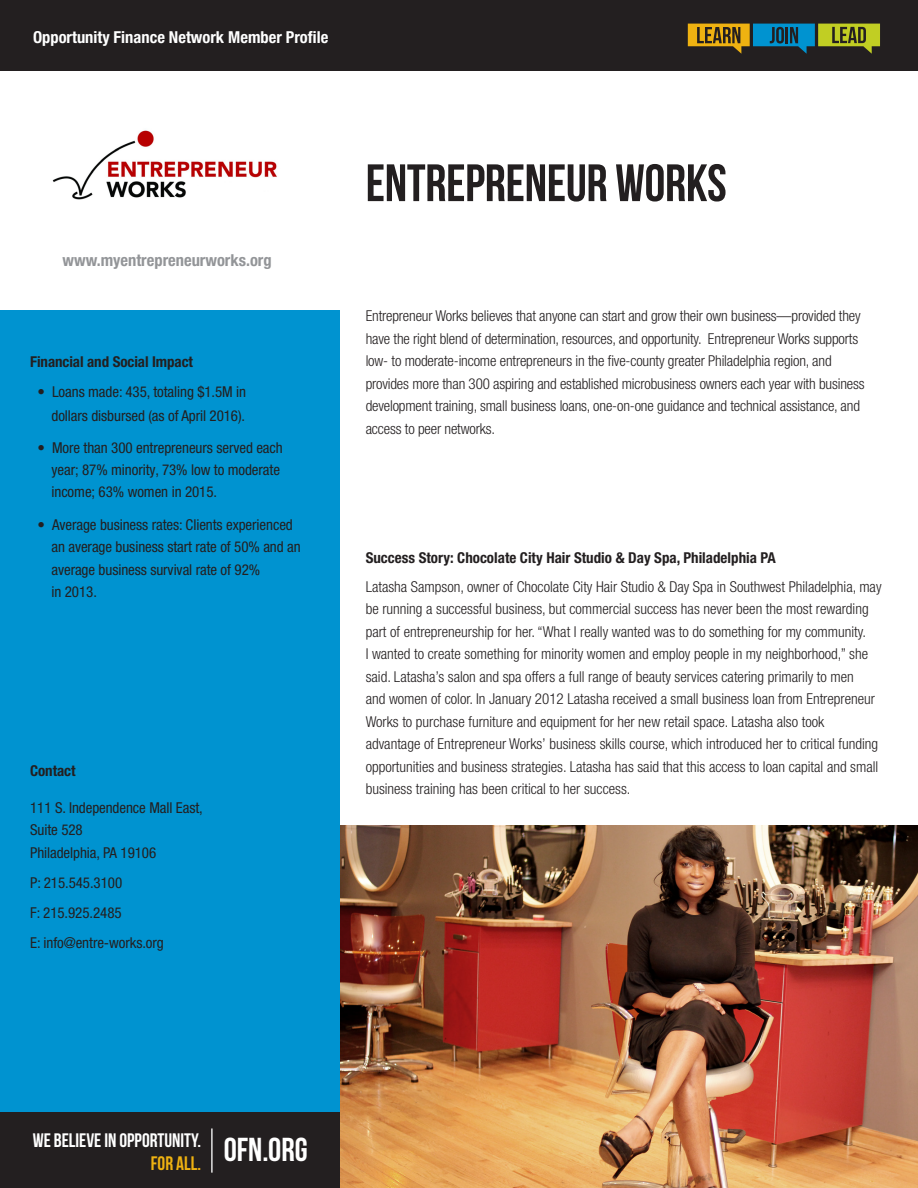
<style>
.page{position:relative;width:918px;height:1188px;background:#fff}
.page>*{position:absolute;margin:0;border:0;box-sizing:border-box;transform-origin:0 0}
.main_headline{font:52.5px "Bebas Neue";letter-spacing:-.005em;color:#231f20}
.t1{font:33.15px "Bebas Neue";color:#fff}
.t2{font:19.5px "Bebas Neue";color:#fff}
.t3{font:19.5px "Bebas Neue";color:#efb211}
.t4{font:700 condensed 16.5px "Helvetica Neue LT Std";color:#fff}
.location_of_company{font:700 condensed 16.5px "Helvetica Neue LT Std";color:#939598}
.success_story{font:300 condensed 15px/22.5px "Helvetica Neue LT Std";color:#231f20}
.member_description{font:300 condensed 15px/22.5px "Helvetica Neue LT Std";letter-spacing:-.01em;color:#231f20}
.member_description-2{font:condensed 15px/22.5px "Helvetica Neue LT Std";letter-spacing:-.005em;color:#231f20}
.location_of_company-2{font:700 condensed 15px "Helvetica Neue LT Std";color:#231f20}
</style>
<div class="page">
<img style="left:339px;top:825px;width:579px;height:363px">
<img style="left:52px;top:130px;width:225px;height:70px">
<div style="left:0;top:311px;width:339px;height:877px;background:#0093d0"></div>
<div style="left:0;top:0;width:918px;height:70px;background:#231f20"></div>
<svg style="left:688px;top:24px;width:192px;height:30px"></svg>
<div style="left:0;top:1112px;width:339px;height:76px;background:#231f20"></div>
<hr style="left:211px;top:1128px;width:2px;height:45px;background:#fff">
<p class="t4" style="left:33px;top:27px;width:297px">Opportunity Finance Network Member Profile</p>
<p class="location_of_company" style="left:62px;top:250px;width:211px">www.myentrepreneurworks.org</p>
<p class="location_of_company-2" style="left:30px;top:353px;width:164px">Financial and Social Impact</p>
<p class="member_description-2" style="left:38px;top:380px;width:210px;line-height:23.5px;text-align:right">• Loans made: 435, totaling $1.5M in dollars disbursed (as of April 2016).</p>
<p class="member_description-2" style="left:51px;top:437px;width:233px;line-height:21.9px;text-indent:-14px">• More than 300 entrepreneurs served each year; 87% minority, 73% low to moderate income; 63% women in 2015.</p>
<p class="member_description-2" style="left:51px;top:513px;width:251px;text-indent:-14px">• Average business rates: Clients experienced an average business start rate of 50% and an average business survival rate of 92%<br>in 2013.</p>
<p class="location_of_company-2" style="left:30px;top:762px;width:47px">Contact</p>
<p class="member_description-2" style="left:30px;top:796px;width:174px">111 S. Independence Mall East,<br>Suite 528</p>
<p class="member_description-2" style="left:30px;top:841px;width:128px">Philadelphia, PA 19106</p>
<p class="member_description-2" style="left:30px;top:871px;width:94px">P: 215.545.3100</p>
<p class="member_description-2" style="left:30px;top:901px;width:93px">F: 215.925.2485</p>
<p class="member_description-2" style="left:30px;top:931px;width:135px">E: info@entre-works.org</p>
<p class="main_headline" style="left:366px;top:154px;width:363px">ENTREPRENEUR WORKS</p>
<p class="member_description" style="left:366px;top:305px;width:500px">Entrepreneur Works believes that anyone can start and grow their own business—provided they have the right blend of determination, resources, and opportunity. Entrepreneur Works supports low- to moderate-income entrepreneurs in the five-county greater Philadelphia region, and provides more than 300 aspiring and established microbusiness owners each year with business development training, small business loans, one-on-one guidance and technical assistance, and access to peer networks.</p>
<p class="location_of_company-2" style="left:366px;top:549px;width:412px">Success Story: Chocolate City Hair Studio &amp; Day Spa, Philadelphia PA</p>
<p class="success_story" style="left:366px;top:575px;width:517px">Latasha Sampson, owner of Chocolate City Hair Studio &amp; Day Spa in Southwest Philadelphia, may be running a successful business, but commercial success has never been the most rewarding part of entrepreneurship for her. “What I really wanted was to do something for my community.<br>I wanted to create something for minority women and employ people in my neighborhood,” she said. Latasha’s salon and spa offers a full range of beauty services catering primarily to men<br>and women of color. In January 2012 Latasha received a small business loan from Entrepreneur Works to purchase furniture and equipment for her new retail space. Latasha also took advantage of Entrepreneur Works’ business skills course, which introduced her to critical funding opportunities and business strategies. Latasha has said that this access to loan capital and small business training has been critical to her success.</p>
<p class="t2" style="left:33px;top:1130px;width:170px">WE BELIEVE IN OPPORTUNITY.</p>
<p class="t3" style="left:151px;top:1153px;width:52px">FOR ALL.</p>
<p class="t1" style="left:224px;top:1132px;width:85px">OFN.ORG</p>
</div>
